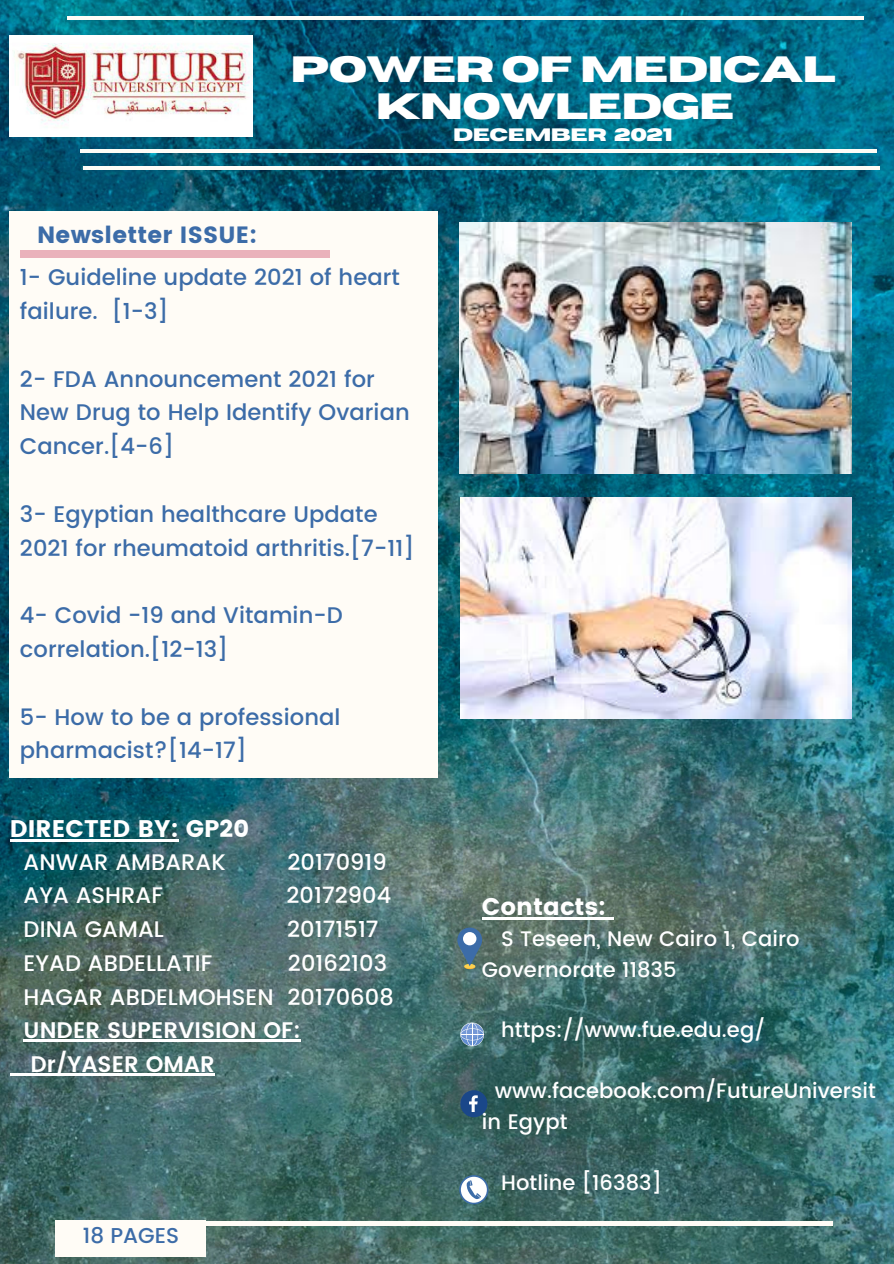
<style>
.page{position:relative;width:894px;height:1264px;background:#fff}
.page>*{position:absolute;margin:0;border:0;box-sizing:border-box;transform-origin:0 0}
.t1{font:700 36.45px/37.2px "Horizon";letter-spacing:-.025em;color:#fff;text-align:center}
.t2{font:24px "Poppins";letter-spacing:.005em;color:#fff}
.t3{font:23.4px "Poppins";letter-spacing:.01em;color:#3c6ca8}
.t4{font:500 22.65px/33.8px "Poppins";letter-spacing:.005em;color:#3c6ca8}
.t5{font:500 22.5px "Poppins";letter-spacing:.005em;color:#fff}
.t6{font:600 22.5px "Poppins";letter-spacing:.005em;color:#fff}
.t7{font:500 21.45px "Poppins";color:#3c6ca8}
.t8{font:500 21px/30.5px "Poppins";letter-spacing:.005em;color:#fff}
.t9{font:700 18px "Horizon";letter-spacing:-.025em;color:#fff}
</style>
<div class="page">
<img style="left:0;top:0;width:893px;height:1263px">
<hr style="left:61px;top:1221px;width:771px;height:4px;background:#fffcf6">
<hr style="left:80px;top:149px;width:796px;height:3px;background:#fffcf6">
<hr style="left:67px;top:17px;width:796px;height:3px;background:#fffcf6">
<div style="left:10px;top:211px;width:427px;height:566px;background:#fffcf6"></div>
<div style="left:20px;top:251px;width:310px;height:6px;background:#eab2bb"></div>
<img style="left:10px;top:36px;width:242px;height:100px">
<img style="left:459px;top:222px;width:392px;height:251px">
<div style="left:55px;top:1220px;width:151px;height:36px;background:#fffcf6"></div>
<img style="left:460px;top:498px;width:391px;height:220px">
<hr style="left:83px;top:167px;width:796px;height:3px;background:#fffcf6">
<div style="left:464px;top:964px;width:11px;height:5px;background:#fbc947;border-radius:50%"></div>
<div style="left:464px;top:963px;width:11px;height:5px;background:#fcd24f;border-radius:50%"></div>
<svg style="left:457px;top:927px;width:25px;height:39px"></svg>
<div style="left:463px;top:932px;width:13px;height:13px;background:#fff;border-radius:50%"></div>
<svg style="left:460px;top:1022px;width:24px;height:24px"></svg>
<svg style="left:460px;top:1090px;width:27px;height:27px"></svg>
<svg style="left:459px;top:1175px;width:29px;height:29px"></svg>
<svg style="left:460px;top:1176px;width:26px;height:26px"></svg>
<svg style="left:466px;top:1180px;width:15px;height:19px"></svg>
<hr style="left:10px;top:839px;width:168px;height:2px;background:#fff">
<hr style="left:24px;top:1039px;width:276px;height:2px;background:#fff">
<hr style="left:10px;top:1073px;width:20px;height:2px;background:#fff">
<hr style="left:30px;top:1073px;width:185px;height:2px;background:#fff">
<hr style="left:482px;top:916px;width:123px;height:3px;background:#fff">
<svg style="left:605px;top:916px;width:8px;height:3px"></svg>
<p class="t1" style="left:290px;top:52px;width:546px">POWER OF MEDICAL<br>KNOWLEDGE</p>
<p class="t9" style="left:453px;top:126px;width:221px">DECEMBER 2021</p>
<p class="t3" style="left:37px;top:221px;width:221px">Newsletter ISSUE:</p>
<p class="t4" style="left:20px;top:260px;width:381px">1- Guideline update 2021 of heart failure. [1-3]</p>
<p class="t4" style="left:20px;top:362px;width:391px">2- FDA Announcement 2021 for<br>New Drug to Help Identify Ovarian<br>Cancer.[4-6]</p>
<p class="t4" style="left:20px;top:497px;width:396px">3- Egyptian healthcare Update<br>2021 for rheumatoid arthritis.[7-11]</p>
<p class="t4" style="left:20px;top:598px;width:324px">4- Covid -19 and Vitamin-D correlation.[12-13]</p>
<p class="t4" style="left:20px;top:700px;width:322px">5- How to be a professional pharmacist?[14-17]</p>
<p class="t2" style="left:10px;top:814px;width:241px">DIRECTED BY: GP20</p>
<p class="t5" style="left:24px;top:848px;width:203px">ANWAR AMBARAK</p>
<p class="t5" style="left:287px;top:848px;width:101px">20170919</p>
<p class="t5" style="left:24px;top:882px;width:141px">AYA ASHRAF</p>
<p class="t5" style="left:286px;top:882px;width:106px">20172904</p>
<p class="t5" style="left:24px;top:916px;width:142px">DINA GAMAL</p>
<p class="t5" style="left:287px;top:916px;width:93px">20171517</p>
<p class="t5" style="left:24px;top:949px;width:190px">EYAD ABDELLATIF</p>
<p class="t5" style="left:288px;top:949px;width:101px">20162103</p>
<p class="t5" style="left:24px;top:983px;width:371px">HAGAR ABDELMOHSEN 20170608</p>
<p class="t6" style="left:24px;top:1017px;width:278px">UNDER SUPERVISION OF:</p>
<p class="t6" style="left:30px;top:1051px;width:186px">Dr/YASER OMAR</p>
<p class="t7" style="left:83px;top:1223px;width:98px">18 PAGES</p>
<p class="t2" style="left:482px;top:892px;width:125px">Contacts:</p>
<p class="t8" style="left:482px;top:923px;width:319px;text-indent:19px">S Teseen, New Cairo 1, Cairo<br>Governorate 11835</p>
<p class="t8" style="left:501px;top:1014px;width:265px">https://www.fue.edu.eg/</p>
<p class="t8" style="left:482px;top:1075px;width:395px;text-indent:13px">www.facebook.com/FutureUniversit in Egypt</p>
<p class="t8" style="left:501px;top:1166px;width:162px">Hotline [16383]</p>
</div>
